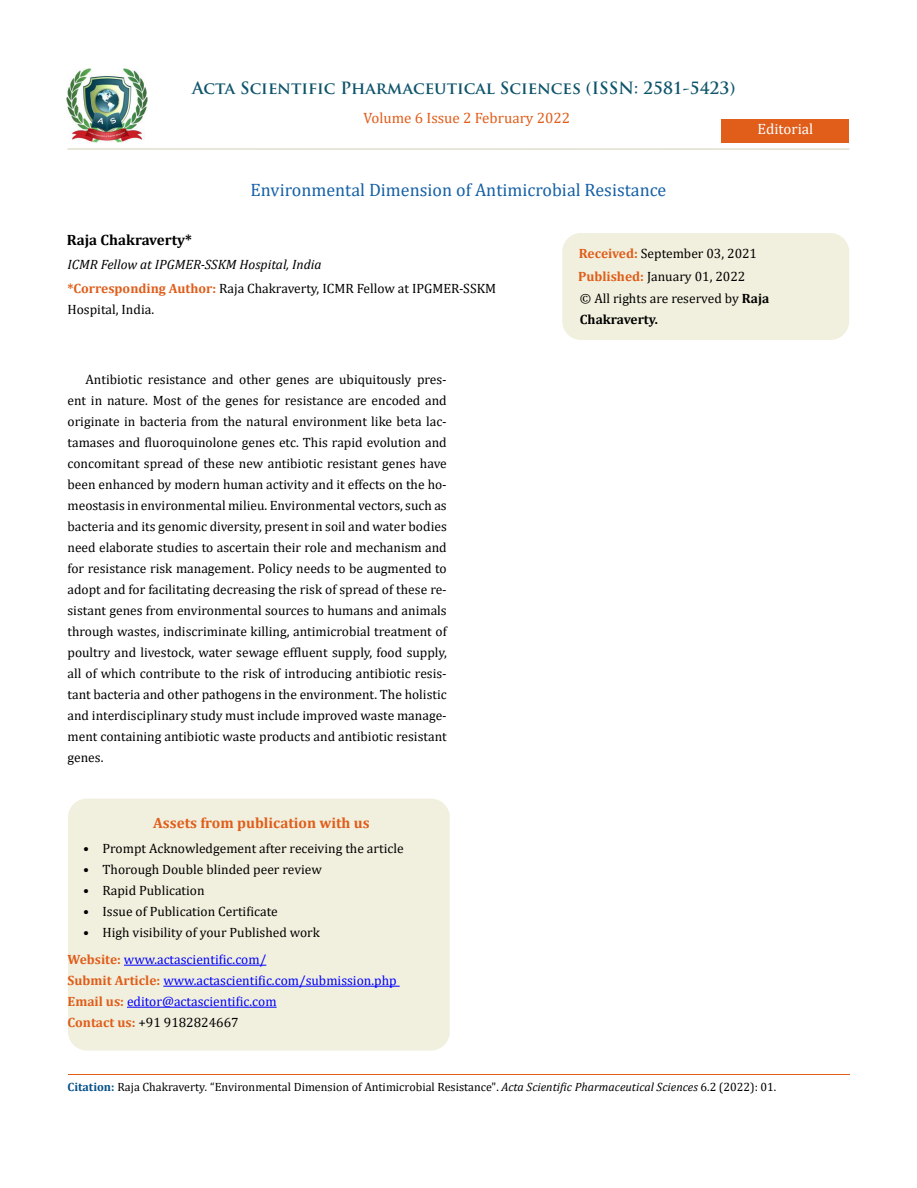
<style>
.page{position:relative;width:917px;height:1188px;background:#fff}
.page>*{position:absolute;margin:0;border:0;box-sizing:border-box;transform-origin:0 0}
.t1{font:18px "Cambria";color:#1560a6}
.t2{font:700 16.5px "Trajan Pro";color:#0e546a}
.t3{font:700 15px "Cambria";color:#e05d1a}
.t4{font:15px "Cambria";color:#e05d1a}
.t5{font:700 15px "Cambria";color:#000}
.t6{font:15px "Cambria";color:#fff}
.t7{font:13.5px/21px "Cambria";color:#000}
.t8{font:13.5px/21px "Cambria";color:#00f}
.t9{font:12px "Cambria";color:#000}
.s1{font-style:italic}
.s2{font-weight:700;color:#e05d1a}
.s3{color:#000}
.s4{font-weight:700}
.s5{font-weight:700;color:#035089}
</style>
<div class="page">
<img style="left:67px;top:68px;width:80px;height:74px">
<div style="left:721px;top:119px;width:128px;height:23px;background:#e05d1a"></div>
<div style="left:563px;top:234px;width:285px;height:105px;background:#f1f0de;border-radius:18px"></div>
<div style="left:562px;top:233px;width:287px;height:107px;border:2px solid #f1f0de;border-radius:18px"></div>
<div style="left:69px;top:799px;width:380px;height:251px;background:#f1f0de;border-radius:18px"></div>
<div style="left:68px;top:799px;width:382px;height:252px;border:2px solid #f1f0de;border-radius:18px"></div>
<hr style="left:124px;top:965px;width:142px;height:1px;background:#00f">
<hr style="left:163px;top:986px;width:236px;height:1px;background:#00f">
<hr style="left:127px;top:1007px;width:149px;height:1px;background:#00f">
<hr style="left:68px;top:1075px;width:781px;height:1px;background:#e05d1a">
<hr style="left:67px;top:148px;width:782px;height:2px;background:#e0dfcd">
<p class="t2" style="left:192px;top:77px;width:545px">Acta Scientific Pharmaceutical Sciences (ISSN: 2581-5423)</p>
<p class="t4" style="left:363px;top:109px;width:208px">Volume 6 Issue 2 February 2022</p>
<h1 class="t1" style="left:250px;top:180px;width:417px">Environmental Dimension of Antimicrobial Resistance</h1>
<p class="t6" style="left:757px;top:120px;width:57px">Editorial</p>
<p class="t5" style="left:67px;top:230px;width:127px">Raja Chakraverty*</p>
<p class="t7" style="left:67px;top:253px;width:430px;line-height:23.1px"><span class="s1">ICMR Fellow at IPGMER-SSKM Hospital, India<br></span><span class="s2">*Corresponding Author:</span> Raja Chakraverty, ICMR Fellow at IPGMER-SSKM</p>
<p class="t7" style="left:67px;top:298px;width:88px">Hospital, India.</p>
<p class="t7" style="left:67px;top:369px;width:381px;text-align:justify;text-indent:18px">Antibiotic resistance and other genes are ubiquitously pres&shy;ent in nature. Most of the genes for resistance are encoded and originate in bacteria from the natural environment like beta lac&shy;tamases and fluoroquinolone genes etc. This rapid evolution and concomitant spread of these new antibiotic resistant genes have been enhanced by modern human activity and it effects on the ho&shy;meostasis in environmental milieu. Environmental vectors, such as bacteria and its genomic diversity, present in soil and water bodies need elaborate studies to ascertain their role and mechanism and for resistance risk management. Policy needs to be augmented to adopt and for facilitating decreasing the risk of spread of these re&shy;sistant genes from environmental sources to humans and animals through wastes, indiscriminate killing, antimicrobial treatment of poultry and livestock, water sewage effluent supply, food supply, all of which contribute to the risk of introducing antibiotic resis&shy;tant bacteria and other pathogens in the environment. The holistic and interdisciplinary study must include improved waste manage&shy;ment containing antibiotic waste products and antibiotic resistant genes.</p>
<p class="t3" style="left:153px;top:812px;width:218px">Assets from publication with us</p>
<p class="t7" style="left:83px;top:838px;width:322px">• Prompt Acknowledgement after receiving the article</p>
<p class="t7" style="left:83px;top:859px;width:240px">• Thorough Double blinded peer review</p>
<p class="t7" style="left:83px;top:880px;width:123px">• Rapid Publication</p>
<p class="t7" style="left:83px;top:901px;width:196px">• Issue of Publication Certificate</p>
<p class="t7" style="left:83px;top:922px;width:238px">• High visibility of your Published work</p>
<p class="t8" style="left:68px;top:949px;width:330px"><span class="s2">Website:</span> www.actascientific.com/<br><span class="s2">Submit Article:</span> www.actascientific.com/submission.php <span class="s2">Email us:</span> editor@actascientific.com<br><span class="s2">Contact us:</span> <span class="s3">+91 9182824667</span></p>
<p class="t7" style="left:578px;top:242px;width:180px;line-height:23px"><span class="s2">Received:</span> September 03, 2021<br><span class="s2">Published:</span> January 01, 2022</p>
<p class="t7" style="left:580px;top:288px;width:191px">© All rights are reserved by <span class="s4">Raja<br>Chakraverty.</span></p>
<p class="t9" style="left:68px;top:1080px;width:710px"><span class="s5">Citation:</span> Raja Chakraverty<span class="s1">.</span> “Environmental Dimension of Antimicrobial Resistance". <span class="s1">Acta Scientific Pharmaceutical Sciences</span> 6.2 (2022): 01.</p>
</div>
